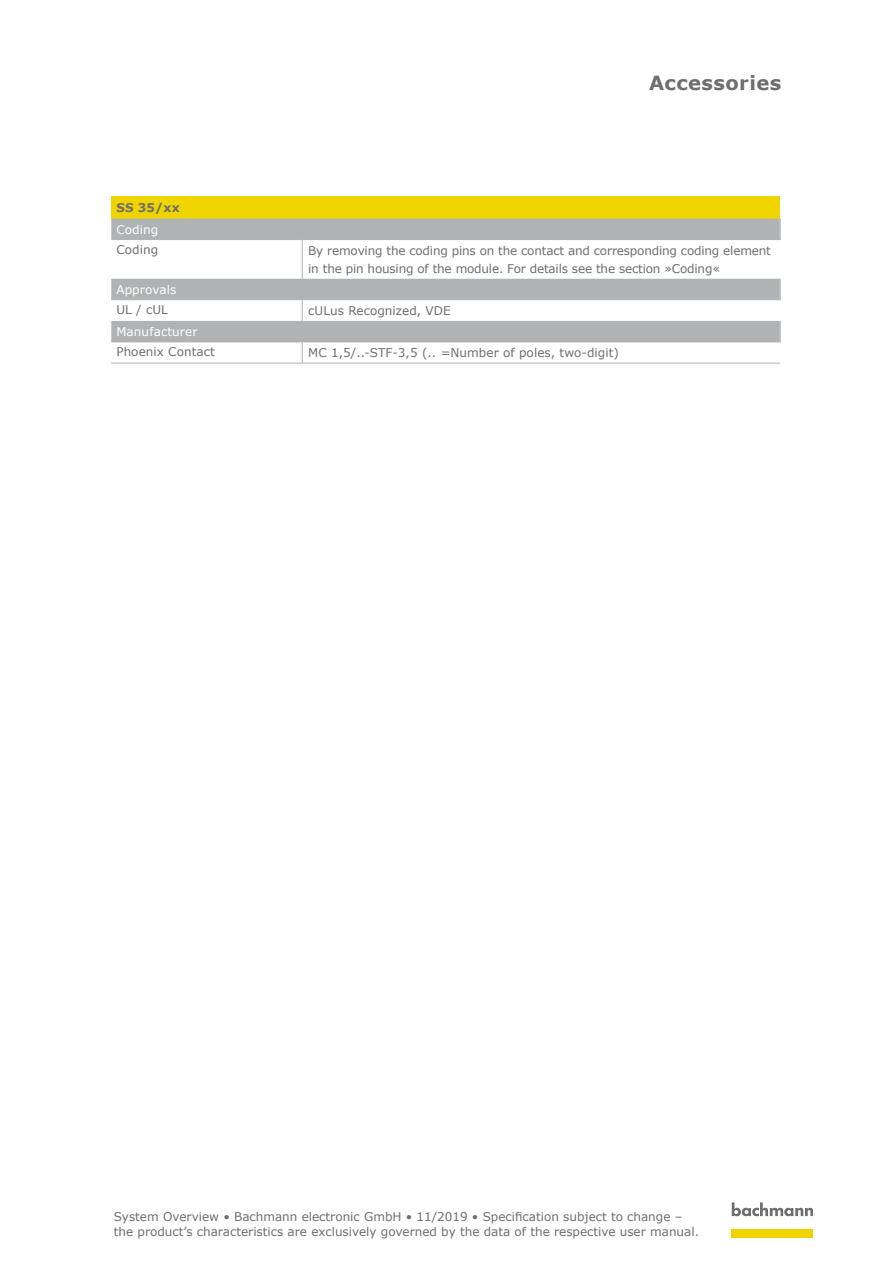
<style>
.page{position:relative;width:893px;height:1263px;background:#fff}
.page>*{position:absolute;margin:0;border:0;box-sizing:border-box;transform-origin:0 0}
.t1{font:700 19.5px "Verdana";letter-spacing:.02em;color:#6e6e6e}
.t2{font:12px/18px "Verdana";color:#6e6e6e}
.t3{font:12px "Verdana";letter-spacing:.01em;color:#fff}
.t4{font:700 12px "Verdana";color:#6e6e6e}
</style>
<div class="page">
<div style="left:111px;top:196px;width:669px;height:23px;background:#f0d400"></div>
<svg style="left:111px;top:219px;width:669px;height:123px;fill:#b2b3b4"></svg>
<hr style="left:779px;top:219px;width:2px;height:20px;background:#c5c6c6">
<hr style="left:779px;top:279px;width:2px;height:20px;background:#c5c6c6">
<hr style="left:779px;top:321px;width:2px;height:21px;background:#c5c6c6">
<hr style="left:111px;top:239px;width:191px;height:1px;background:#b1b2b3">
<hr style="left:111px;top:299px;width:191px;height:1px;background:#b1b2b3">
<hr style="left:111px;top:342px;width:191px;height:1px;background:#b1b2b3">
<hr style="left:302px;top:240px;width:1px;height:39px;background:#b1b2b3">
<svg style="left:302px;top:300px;width:1px;height:21px"></svg>
<svg style="left:302px;top:343px;width:1px;height:20px"></svg>
<hr style="left:302px;top:239px;width:479px;height:1px;background:#b1b2b3">
<hr style="left:302px;top:299px;width:479px;height:1px;background:#b1b2b3">
<hr style="left:302px;top:342px;width:479px;height:1px;background:#b1b2b3">
<hr style="left:111px;top:363px;width:191px;height:1px;background:#b1b2b3">
<hr style="left:302px;top:363px;width:478px;height:1px;background:#b1b2b3">
<svg style="left:732px;top:1202px;width:83px;height:15px"></svg>
<div style="left:732px;top:1229px;width:81px;height:8px;background:#f0d400"></div>
<h1 class="t1" style="left:649px;top:69px;width:134px">Accessories</h1>
<p class="t4" style="left:116px;top:199px;width:65px">SS 35/xx</p>
<p class="t3" style="left:116px;top:221px;width:44px">Coding</p>
<p class="t2" style="left:116px;top:240px;width:43px">Coding</p>
<p class="t2" style="left:308px;top:241px;width:464px">By removing the coding pins on the contact and corresponding coding element in the pin housing of the module. For details see the section »Coding«</p>
<p class="t3" style="left:116px;top:281px;width:62px">Approvals</p>
<p class="t2" style="left:116px;top:301px;width:53px">UL / cUL</p>
<p class="t2" style="left:308px;top:301px;width:144px">cULus Recognized, VDE</p>
<p class="t3" style="left:116px;top:323px;width:83px">Manufacturer</p>
<p class="t2" style="left:116px;top:343px;width:100px">Phoenix Contact</p>
<p class="t2" style="left:308px;top:344px;width:312px">MC 1,5/..-STF-3,5 (.. =Number of poles, two-digit)</p>
<p class="t2" style="left:114px;top:1209px;width:587px;line-height:14.4px">System Overview • Bachmann electronic GmbH • 11/2019 • Specification subject to change – the product’s characteristics are exclusively governed by the data of the respective user manual.</p>
</div>
